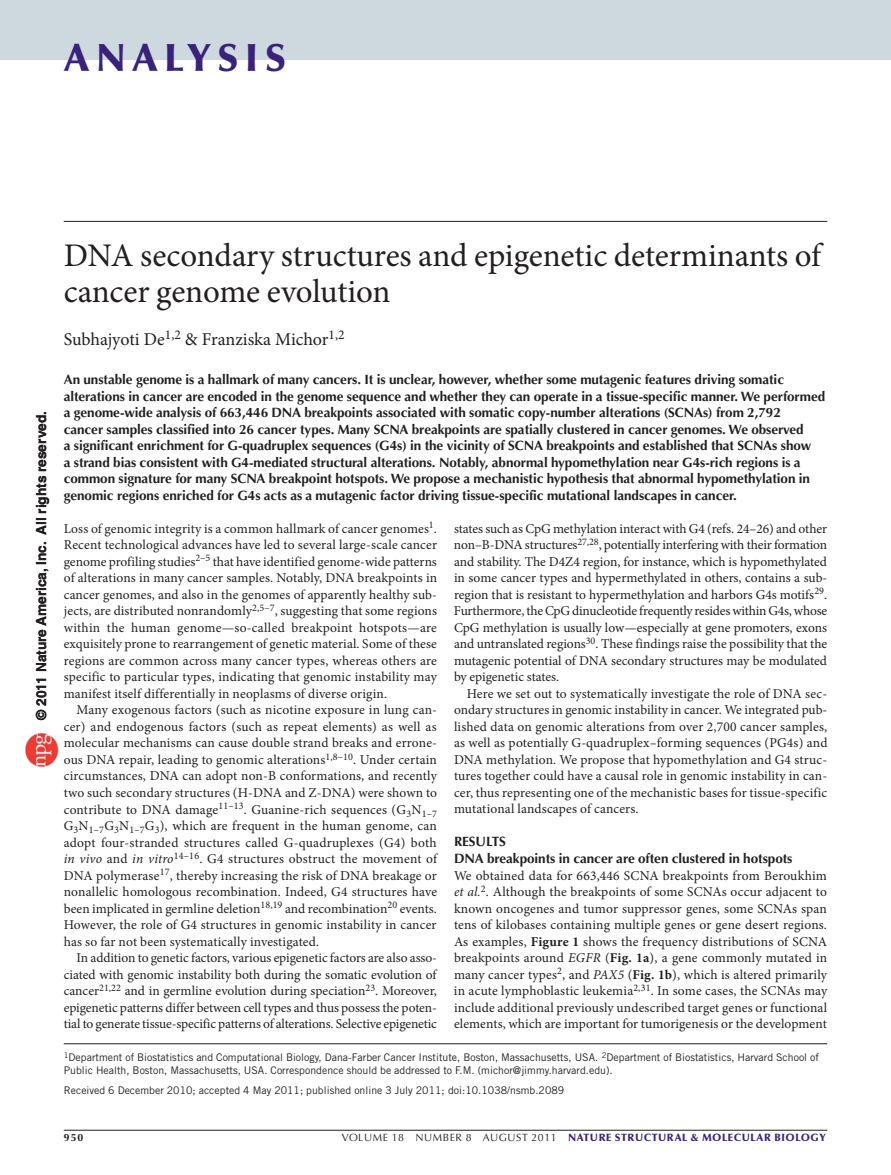
<style>
.page{position:relative;width:891px;height:1175px;background:#fff}
.page>*{position:absolute;margin:0;border:0;box-sizing:border-box;transform-origin:0 0}
.z-HEADER_lead_Left{font:900 39px "Optima LT Std";letter-spacing:.16em;color:#3a227b}
.pAtl{font:33px/36px "Minion Pro";letter-spacing:-.005em;color:#231f20}
.panAu{font:18px "Minion Pro";letter-spacing:-.005em;color:#231f20}
.t1{font:700 13.65px "Helvetica LT Std";color:#231f20}
.pPara{font:13.5px/16.5px "Minion Pro";color:#231f20;text-align:justify}
.pAbstext{font:700 13.5px/16.5px "Optima LT Std";letter-spacing:-.005em;color:#231f20}
.pBodyFirstpara{font:13.5px/16.5px "Minion Pro";letter-spacing:.01em;color:#231f20;text-align:justify}
.pFirstpara{font:13.5px/16.5px "Minion Pro";letter-spacing:.005em;color:#231f20;text-align:justify}
.pSec_1and2{font:700 13.5px "Optima LT Std";letter-spacing:-.005em;color:#231f20}
.pFirstSec1ttl{font:700 13.5px "Optima LT Std";letter-spacing:-.005em;color:#231f20}
.panAffiliation{font:10.5px/12.8px "Trade Gothic LT Std";color:#231f20}
.pAopd{font:10.5px "Trade Gothic LT Std";color:#231f20}
.t2{font:900 10.5px "Optima LT Std";letter-spacing:.05em;color:#3a227b}
.t3{font:700 10.5px "Optima LT Std";color:#231f20}
.s1{font-style:inherit}
.s2{font-style:italic}
.s3{font-weight:700}
.s4{font-weight:400;color:#231f20}
</style>
<div class="page">
<div style="left:0;top:0;width:891px;height:60px;background:#cdd8df"></div>
<hr style="left:64px;top:221px;width:763px;height:1px;background:#231f20">
<hr style="left:64px;top:1130px;width:763px;height:1px;background:#231f20">
<hr style="left:64px;top:1043px;width:763px;height:1px;background:#231f20">
<img style="left:25px;top:733px;width:33px;height:33px">
<p class="z-HEADER_lead_Left" style="left:64px;top:35px;width:224px">ANALYSIS</p>
<p class="t1" style="left:33px;top:719px;width:310px;rotate:-90deg">© 201<span class="s1">1</span> Nature America, Inc. All rights reserved.</p>
<p class="pAtl" style="left:64px;top:238px;width:759px">DNA secondary structures and epigenetic determinants of cancer genome evolution</p>
<p class="panAu" style="left:64px;top:327px;width:282px">Subhajyoti De<sup>1,2</sup> &amp; Franziska Michor<sup>1,2</sup></p>
<p class="pAbstext" style="left:64px;top:372px;width:763px">An unstable genome is a hallmark of many cancers. It is unclear, however, whether some mutagenic features driving somatic alterations in cancer are encoded in the genome sequence and whether they can operate in a tissue-specific manner. We performed a genome-wide analysis of 663,446 DNA breakpoints associated with somatic copy-number alterations (SCNAs) from 2,792<br>cancer samples classified into 26 cancer types. Many SCNA breakpoints are spatially clustered in cancer genomes. We observed<br>a significant enrichment for G-quadruplex sequences (G4s) in the vicinity of SCNA breakpoints and established that SCNAs show<br>a strand bias consistent with G4-mediated structural alterations. Notably, abnormal hypomethylation near G4s-rich regions is a common signature for many SCNA breakpoint hotspots. We propose a mechanistic hypothesis that abnormal hypomethylation in genomic regions enriched for G4s acts as a mutagenic factor driving tissue-specific mutational landscapes in cancer.</p>
<p class="pBodyFirstpara" style="left:64px;top:520px;width:375px">Loss of genomic integrity is a common hallmark of cancer genomes<sup>1</sup>.<br>Recent technological advances have led to several large-scale cancer genome profiling studies<sup>2–5</sup> that have identified genome-wide patterns of alterations in many cancer samples. Notably, DNA breakpoints in cancer genomes, and also in the genomes of apparently healthy sub&shy;jects, are distributed nonrandomly<sup>2,5–7</sup>, suggesting that some regions within the human genome—so-called breakpoint hotspots—are exquisitely prone to rearrangement of genetic material. Some of these regions are common across many cancer types, whereas others are specific to particular types, indicating that genomic instability may manifest itself differentially in neoplasms of diverse origin.</p>
<p class="pPara" style="left:64px;top:702px;width:375px;text-indent:13px">Many exogenous factors (such as nicotine exposure in lung can&shy;cer) and endogenous factors (such as repeat elements) as well as molecular mechanisms can cause double strand breaks and errone&shy;ous DNA repair, leading to genomic alterations<sup>1,8–10</sup>. Under certain circumstances, DNA can adopt non-B conformations, and recently two such secondary structures (H-DNA and Z-DNA) were shown to contribute to DNA damage<sup>11–13</sup>. Guanine-rich sequences (G<sub>3</sub>N<sub>1–7<br></sub>G<sub>3</sub>N<sub>1–7</sub>G<sub>3</sub>N<sub>1–7</sub>G<sub>3</sub>), which are frequent in the human genome, can adopt four-stranded structures called G-quadruplexes (G4) both <span class="s2">in vivo</span> and <span class="s2">in vitro</span><sup>14–16</sup>. G4 structures obstruct the movement of DNA polymerase<sup>17</sup>, thereby increasing the risk of DNA breakage or nonallelic homologous recombination. Indeed, G4 structures have been implicated in germline deletion<sup>18,19</sup> and recombination<sup>20</sup> events.<br>However, the role of G4 structures in genomic instability in cancer has so far not been systematically investigated.</p>
<p class="pPara" style="left:64px;top:949px;width:375px;text-indent:13px">In addition to genetic factors, various epigenetic factors are also asso&shy;ciated with genomic instability both during the somatic evolution of cancer<sup>21,22</sup> and in germline evolution during speciation<sup>23</sup>. Moreover, epigenetic patterns differ between cell types and thus possess the poten&shy;tial to generate tissue-specific patterns of alterations. Selective epigenetic</p>
<p class="pPara" style="left:454px;top:520px;width:375px">states such as CpG methylation interact with G4 (refs. 24–26) and other non–B-DNA structures<sup>27,28</sup>, potentially inter-fering with their formation and stability. The D4Z4 region, for instance, which is hypomethylated in some cancer types and hypermethylated in others, contains a sub&shy;region that is resistant to hypermethylation and harbors G4s motifs<sup>29</sup>.<br>Furthermore, the CpG dinucleotide frequently resides within G4s, whose CpG methylation is usually low—- especially at gene promoters, exons and untranslated regions<sup>30</sup>. These findings raise the possibility that the mutagenic potential of DNA secondary structures may be modulated by epigenetic states.</p>
<p class="pPara" style="left:454px;top:685px;width:375px;text-indent:13px">Here we set out to systematically investigate the role of DNA sec&shy;ondary structures in genomic instability in cancer. We integrated pub&shy;lished data on genomic alterations from over 2,700 cancer samples, as well as potentially G-quadruplex–forming sequences (PG4s) and DNA methylation. We propose that hypomethylation and G4 struc&shy;tures together could have a causal role in genomic instability in can&shy;cer, thus representing one of the mechanistic bases for tissue-specific mutational landscapes of cancers.</p>
<p class="pFirstSec1ttl" style="left:454px;top:834px;width:54px">RESULTS</p>
<p class="pSec_1and2" style="left:454px;top:850px;width:340px">DNA breakpoints in cancer are often clustered in hotspots</p>
<p class="pFirstpara" style="left:454px;top:867px;width:375px">We obtained data for 663,446 SCNA breakpoints from Beroukhim <span class="s2">et al.</span><sup>2</sup>. Although the breakpoints of some SCNAs occur adjacent to known oncogenes and tumor suppressor genes, some SCNAs span tens of kilobases containing multiple genes or gene desert regions.<br>As examples, <span class="s3">Figure 1</span> shows the frequency distributions of SCNA breakpoints around <span class="s2">EGFR</span> (<span class="s3">Fig. 1a</span>), a gene commonly mutated in many cancer types<sup>2</sup>, and <span class="s2">PAX5</span> (<span class="s3">Fig. 1b</span>), which is altered primarily in acute lymphoblastic leukemia<sup>2,31</sup>. In some cases, the SCNAs may include additional previously undescribed target genes or functional elements, which are important for tumorigenesis or the development</p>
<p class="panAffiliation" style="left:64px;top:1051px;width:757px"><sup>1</sup>Department of Biostatistics and Computational Biology, Dana-Farber Cancer Institute, Boston, Massachusetts, USA. <sup>2</sup>Department of Biostatistics, Harvard School of<br>Public Health, Boston, Massachusetts, USA. Correspondence should be addressed to F.M. (michor@jimmy.harvard.edu).</p>
<p class="pAopd" style="left:64px;top:1084px;width:502px">Received 6 December 2010; accepted 4 May 2011; published online 3 July 2011; doi:10.1038/nsmb.2089</p>
<p class="t3" style="left:64px;top:1130px;width:21px">950</p>
<p class="t2" style="left:342px;top:1130px;width:485px"><span class="s4">VOLUME 18 NUMBER 8 AUGUST 2011</span> NATURE STRUCTURAL &amp; MOLECULAR BIOLOGY</p>
</div>
